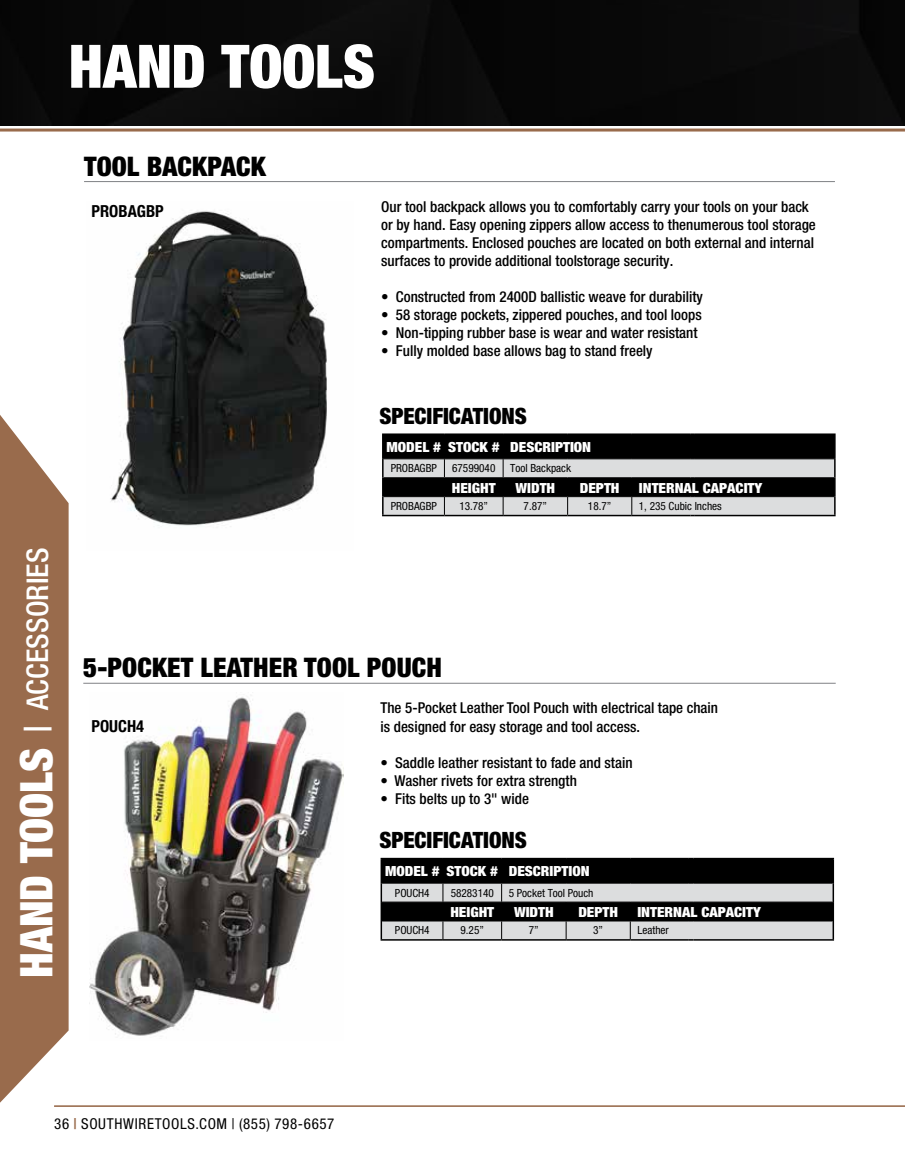
<style>
.page{position:relative;width:905px;height:1175px;background:#fff}
.page>*{position:absolute;margin:0;border:0;box-sizing:border-box;transform-origin:0 0}
.t1{font:900 condensed 60px "Helvetica Neue LT Pro";color:#fff}
.t2{font:500 condensed 30px "Helvetica Neue LT Pro";color:#fff}
.t3{font:900 condensed 27px "Helvetica Neue LT Pro";letter-spacing:.005em;color:#000}
.t4{font:900 condensed 22.5px "Helvetica Neue LT Pro";letter-spacing:-.005em;color:#000}
.t5{font:700 condensed 16.5px "Helvetica Neue";color:#000}
.t6{font:500 condensed 15px/18px "Helvetica Neue LT Pro";color:#000}
.t7{font:condensed 15px "Helvetica Neue LT Pro";letter-spacing:.045em;color:#000}
.t8{font:900 condensed 13.95px "Helvetica Neue LT Pro";color:#fff;scale:1.08 1}
.t9{font:condensed 11.25px "Helvetica Neue LT Std";color:#000}
.s1{font-weight:900;font-size:45px}
.s2{font-size:37.5px}
.s3{font-family:"Trade Gothic LT Std Bd Cn 20";font-stretch:normal;color:#996b4c}
</style>
<div class="page">
<svg style="left:0;top:415px;width:69px;height:692px;background:#a57d62"></svg>
<div style="left:0;top:0;width:904px;height:125px;background:#090909"></div>
<hr style="left:0;top:128px;width:904px;height:3px;background:#996b4c">
<hr style="left:54px;top:1105px;width:850px;height:1px;background:#996b4c">
<hr style="left:83px;top:683px;width:752px;height:1px;background:#808285">
<svg style="left:380px;top:857px;width:454px;height:83px;background:#606061"></svg>
<hr style="left:693px;top:920px;width:139px;height:1px;background:#000">
<img style="left:89px;top:697px;width:254px;height:339px">
<hr style="left:84px;top:181px;width:751px;height:1px;background:#808285">
<svg style="left:382px;top:433px;width:453px;height:83px;background:#5f5f60"></svg>
<hr style="left:694px;top:496px;width:140px;height:1px;background:#000">
<img style="left:110px;top:211px;width:217px;height:316px">
<h1 class="t1" style="left:69px;top:31px;width:308px">HAND TOOLS</h1>
<h2 class="t2" style="left:20px;top:978px;width:432px;rotate:-90deg"><span class="s1">HAND TOOLS</span> <span class="s2">|</span> ACCESSORIES</h2>
<h3 class="t3" style="left:84px;top:150px;width:183px">TOOL BACKPACK</h3>
<p class="t5" style="left:92px;top:198px;width:74px">PROBAGBP</p>
<p class="t6" style="left:381px;top:197px;width:436px">Our tool backpack allows you to comfortably carry your tools on your back or by hand. Easy opening zippers allow access to thenumerous tool storage compartments. Enclosed pouches are located on both external and internal surfaces to provide additional toolstorage security.</p>
<p class="t6" style="left:381px;top:287px;width:323px">• Constructed from 2400D ballistic weave for durability</p>
<p class="t6" style="left:381px;top:305px;width:322px">• 58 storage pockets, zippered pouches, and tool loops</p>
<p class="t6" style="left:381px;top:323px;width:318px">• Non-tipping rubber base is wear and water resistant</p>
<p class="t6" style="left:381px;top:341px;width:273px">• Fully molded base allows bag to stand freely</p>
<h3 class="t4" style="left:379px;top:402px;width:149px">SPECIFICATIONS</h3>
<p class="t8" style="left:386px;top:439px;width:191px">MODEL # STOCK # DESCRIPTION</p>
<p class="t9" style="left:390px;top:462px;width:48px">PROBAGBP</p>
<p class="t9" style="left:452px;top:462px;width:45px">67599040</p>
<p class="t9" style="left:510px;top:462px;width:62px">Tool Backpack</p>
<p class="t8" style="left:452px;top:479px;width:42px">HEIGHT</p>
<p class="t8" style="left:515px;top:479px;width:38px">WIDTH</p>
<p class="t8" style="left:580px;top:479px;width:38px">DEPTH</p>
<p class="t8" style="left:639px;top:479px;width:116px">INTERNAL CAPACITY</p>
<p class="t9" style="left:390px;top:499px;width:48px">PROBAGBP</p>
<p class="t9" style="left:459px;top:499px;width:30px">13.78”</p>
<p class="t9" style="left:523px;top:499px;width:25px">7.87”</p>
<p class="t9" style="left:588px;top:499px;width:25px">18.7”</p>
<p class="t9" style="left:639px;top:499px;width:84px">1, 235 Cubic Inches</p>
<h3 class="t3" style="left:83px;top:651px;width:360px">5-POCKET LEATHER TOOL POUCH</h3>
<p class="t6" style="left:380px;top:699px;width:339px">The 5-Pocket Leather Tool Pouch with electrical tape chain is designed for easy storage and tool access.</p>
<p class="t6" style="left:380px;top:753px;width:254px">• Saddle leather resistant to fade and stain</p>
<p class="t6" style="left:380px;top:771px;width:198px">• Washer rivets for extra strength</p>
<p class="t6" style="left:380px;top:789px;width:150px">• Fits belts up to 3" wide</p>
<p class="t5" style="left:92px;top:712px;width:54px">POUCH4</p>
<h3 class="t4" style="left:379px;top:827px;width:149px">SPECIFICATIONS</h3>
<p class="t8" style="left:385px;top:863px;width:191px">MODEL # STOCK # DESCRIPTION</p>
<p class="t9" style="left:395px;top:886px;width:36px">POUCH4</p>
<p class="t9" style="left:450px;top:886px;width:45px">58283140</p>
<p class="t9" style="left:508px;top:886px;width:86px">5 Pocket Tool Pouch</p>
<p class="t8" style="left:450px;top:903px;width:42px">HEIGHT</p>
<p class="t8" style="left:514px;top:903px;width:38px">WIDTH</p>
<p class="t8" style="left:578px;top:903px;width:38px">DEPTH</p>
<p class="t8" style="left:637px;top:903px;width:116px">INTERNAL CAPACITY</p>
<p class="t9" style="left:395px;top:923px;width:36px">POUCH4</p>
<p class="t9" style="left:460px;top:923px;width:25px">9.25”</p>
<p class="t9" style="left:529px;top:923px;width:11px">7”</p>
<p class="t9" style="left:593px;top:923px;width:11px">3”</p>
<p class="t9" style="left:637px;top:923px;width:33px">Leather</p>
<p class="t7" style="left:54px;top:1114px;width:282px">36 <span class="s3">|</span> SOUTHWIRETOOLS.COM | (855) 798-6657</p>
</div>
